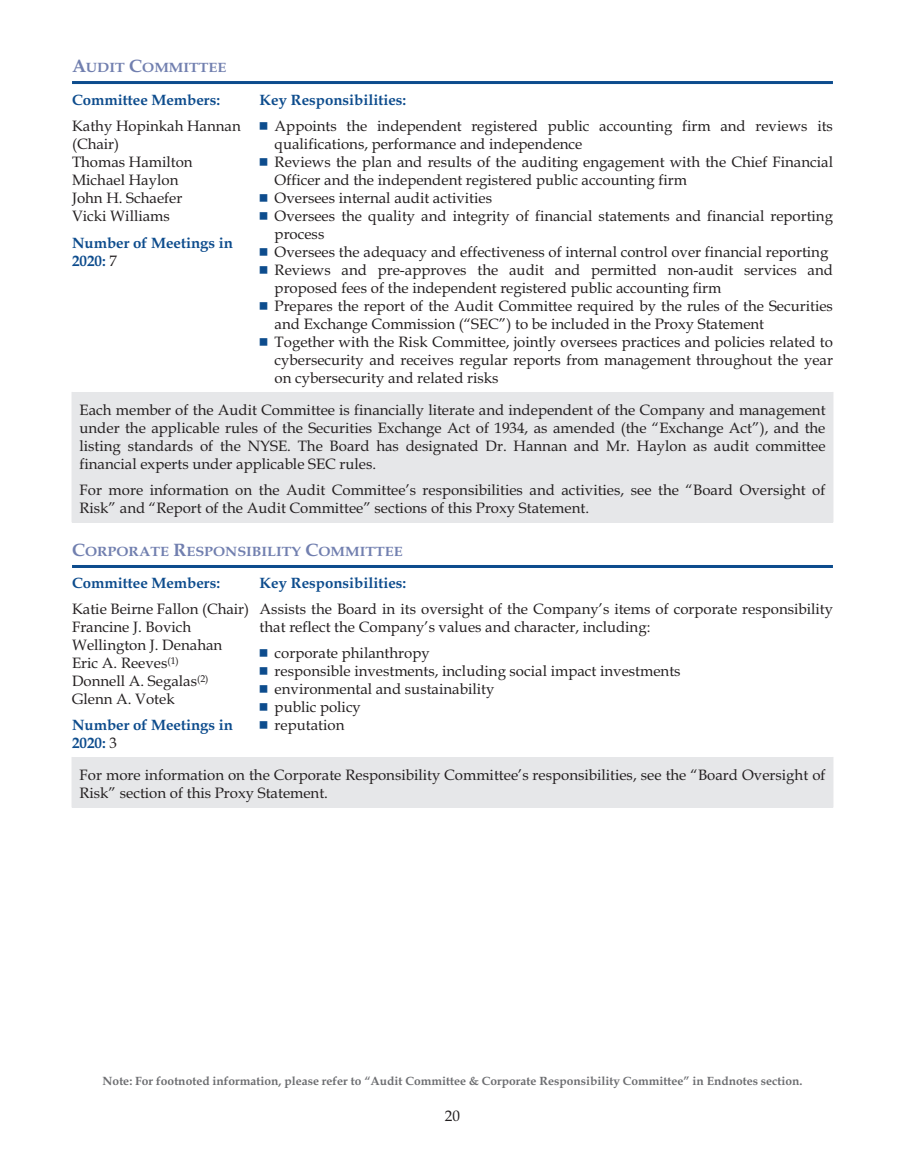
<style>
.page{position:relative;width:905px;height:1175px;background:#fff}
.page>*{position:absolute;margin:0;border:0;box-sizing:border-box;transform-origin:0 0}
.t1{font:15px/18px "Book Antiqua";color:#231f20}
.t2{font:700 15px/18px "Book Antiqua";color:#0d4c8d}
.t3{font:700 13.5px "Book Antiqua";color:#717faf;scale:1.08 1}
.t4{font:700 12px "Book Antiqua";color:#6c6d70}
.s1{font-size:18px}
.s2{font-weight:400;color:#231f20}
.s3{font-family:"Universal Newswith Comm Pi";color:#0d4c8d}
</style>
<div class="page">
<div style="left:72px;top:392px;width:760px;height:130px;background:#e6e7e9"></div>
<div style="left:72px;top:757px;width:760px;height:50px;background:#e6e7e9"></div>
<hr style="left:74px;top:81px;width:757px;height:3px;background:#0d4c8d">
<hr style="left:832px;top:392px;width:1px;height:130px;background:#e6e7e9">
<hr style="left:74px;top:565px;width:757px;height:3px;background:#0d4c8d">
<hr style="left:832px;top:757px;width:1px;height:50px;background:#e6e7e9">
<p class="t3" style="left:72px;top:62px;width:144px"><span class="s1">A</span>UDIT <span class="s1">C</span>OMMITTEE</p>
<p class="t2" style="left:72px;top:92px;width:150px">Committee Members:</p>
<p class="t1" style="left:72px;top:119px;width:170px">Kathy Hopinkah Hannan (Chair)<br>Thomas Hamilton<br>Michael Haylon<br>John H. Schaefer<br>Vicki Williams</p>
<p class="t2" style="left:72px;top:235px;width:163px">Number of Meetings in<br>2020: <span class="s2">7</span></p>
<p class="t2" style="left:260px;top:92px;width:148px">Key Responsibilities:</p>
<p class="t1" style="left:274px;top:119px;width:560px;text-indent:-15px"><span class="s3">-</span> Appoints the independent registered public accounting firm and reviews its qualifications, performance and independence</p>
<p class="t1" style="left:274px;top:155px;width:560px;text-indent:-15px"><span class="s3">-</span> Reviews the plan and results of the auditing engagement with the Chief Financial<br>Officer and the independent registered public accounting firm</p>
<p class="t1" style="left:260px;top:191px;width:234px"><span class="s3">-</span> Oversees internal audit activities</p>
<p class="t1" style="left:274px;top:209px;width:560px;text-indent:-15px"><span class="s3">-</span> Oversees the quality and integrity of financial statements and financial reporting process</p>
<p class="t1" style="left:260px;top:245px;width:570px"><span class="s3">-</span> Oversees the adequacy and effectiveness of internal control over financial reporting</p>
<p class="t1" style="left:274px;top:263px;width:560px;text-indent:-15px"><span class="s3">-</span> Reviews and pre-approves the audit and permitted non-audit services and proposed fees of the independent registered public accounting firm</p>
<p class="t1" style="left:274px;top:299px;width:560px;text-indent:-15px"><span class="s3">-</span> Prepares the report of the Audit Committee required by the rules of the Securities and Exchange Commission (“SEC”) to be included in the Proxy Statement</p>
<p class="t1" style="left:274px;top:335px;width:560px;text-align:justify;text-indent:-15px"><span class="s3">-</span> Together with the Risk Committee, jointly oversees practices and policies related to cybersecurity and receives regular reports from management throughout the year on cybersecurity and related risks</p>
<p class="t1" style="left:80px;top:403px;width:747px;text-align:justify">Each member of the Audit Committee is financially literate and independent of the Company and management under the applicable rules of the Securities Exchange Act of 1934, as amended (the “Exchange Act”), and the listing standards of the NYSE. The Board has designated Dr. Hannan and Mr. Haylon as audit committee financial experts under applicable SEC rules.</p>
<p class="t1" style="left:80px;top:483px;width:747px">For more information on the Audit Committee’s responsibilities and activities, see the “Board Oversight of<br>Risk” and “Report of the Audit Committee” sections of this Proxy Statement.</p>
<p class="t3" style="left:72px;top:546px;width:307px"><span class="s1">C</span>ORPORATE <span class="s1">R</span>ESPONSIBILITY <span class="s1">C</span>OMMITTEE</p>
<p class="t2" style="left:72px;top:575px;width:150px">Committee Members:</p>
<p class="t1" style="left:72px;top:602px;width:179px">Katie Beirne Fallon (Chair)<br>Francine J. Bovich<br>Wellington J. Denahan<br>Eric A. Reeves<sup>(1)<br></sup>Donnell A. Segalas<sup>(2)<br></sup>Glenn A. Votek</p>
<p class="t2" style="left:72px;top:717px;width:163px">Number of Meetings in<br>2020: <span class="s2">3</span></p>
<p class="t2" style="left:260px;top:575px;width:148px">Key Responsibilities:</p>
<p class="t1" style="left:260px;top:602px;width:575px">Assists the Board in its oversight of the Company’s items of corporate responsibility that reflect the Company’s values and character, including:</p>
<p class="t1" style="left:260px;top:645px;width:171px"><span class="s3">-</span> corporate philanthropy</p>
<p class="t1" style="left:260px;top:663px;width:422px"><span class="s3">-</span> responsible investments, including social impact investments</p>
<p class="t1" style="left:260px;top:681px;width:236px"><span class="s3">-</span> environmental and sustainability</p>
<p class="t1" style="left:260px;top:699px;width:103px"><span class="s3">-</span> public policy</p>
<p class="t1" style="left:260px;top:717px;width:86px"><span class="s3">-</span> reputation</p>
<p class="t1" style="left:80px;top:768px;width:747px">For more information on the Corporate Responsibility Committee’s responsibilities, see the “Board Oversight of<br>Risk” section of this Proxy Statement.</p>
<p class="t4" style="left:103px;top:1076px;width:701px">Note: For footnoted information, please refer to “Audit Committee &amp; Corporate Responsibility Committee” in Endnotes section.</p>
<p class="t1" style="left:445px;top:1108px;width:16px">20</p>
</div>
